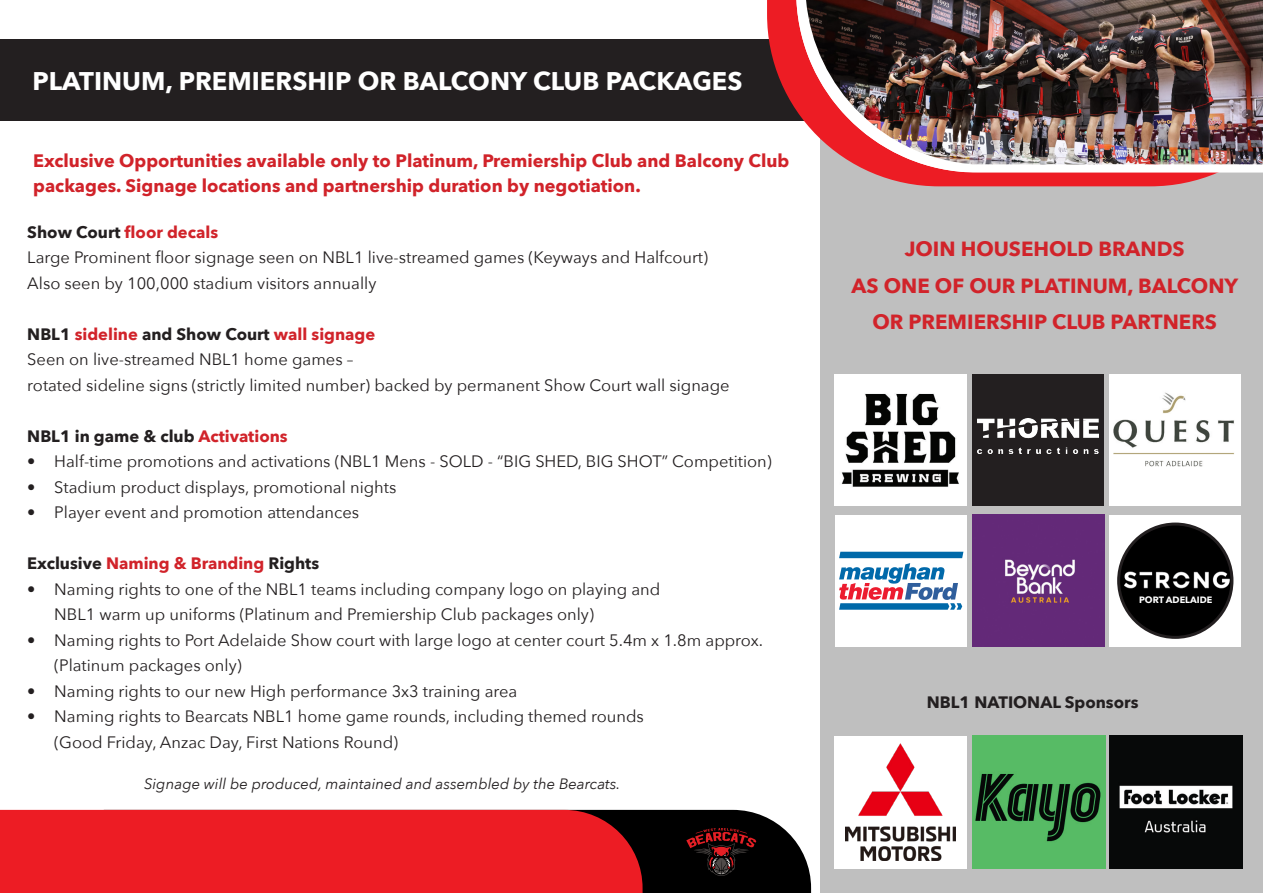
<style>
.page{position:relative;width:1263px;height:893px;background:#fff}
.page>*{position:absolute;margin:0;border:0;box-sizing:border-box;transform-origin:0 0}
.t1{font:700 25.5px "Avenir Next";color:#fff}
.t2{font:700 20.55px/36.6px "Avenir Next";color:#d1232a;text-align:center}
.t3{font:700 18px "Avenir Next";color:#d1232a}
.t4{font:16.5px/25.5px "Avenir Next";color:#231f20}
.t5{font:700 16.5px "Avenir Next";color:#231f20}
.t6{font:700 16.5px "Avenir Next";color:#d1232a}
.t7{font:italic 15px "Avenir Next";color:#231f20}
.t8{font:700 9.15px "Avenir Next";color:#fff}
.s1{color:#231f20}
.s2{color:#d1232a}
</style>
<div class="page">
<div style="left:821px;top:186px;width:442px;height:707px;background:#bfbfbf"></div>
<div style="left:0;top:39px;width:1263px;height:82px;background:#231f20"></div>
<svg style="left:642px;top:810px;width:169px;height:83px;background:#1f1f1f"></svg>
<div style="left:0;top:810px;width:642px;height:83px;background:#ed1c24"></div>
<svg style="left:686px;top:828px;width:70px;height:48px;background:#2e0d0e"></svg>
<svg style="left:767px;top:0;width:496px;height:186px;fill:#ed1c24"></svg>
<svg style="left:796px;top:0;width:467px;height:172px"></svg>
<img style="left:806px;top:0;width:457px;height:164px">
<img style="left:973px;top:515px;width:131px;height:132px">
<img style="left:834px;top:374px;width:132px;height:132px">
<img style="left:1109px;top:736px;width:133px;height:132px">
<div style="left:972px;top:374px;width:132px;height:132px;background:#231f20"></div>
<img style="left:978px;top:419px;width:120px;height:34px">
<div style="left:834px;top:515px;width:132px;height:132px;background:#fff"></div>
<svg style="left:839px;top:552px;width:124px;height:58px"></svg>
<div style="left:834px;top:736px;width:133px;height:132px;background:#fff"></div>
<img style="left:846px;top:743px;width:109px;height:118px">
<img style="left:973px;top:736px;width:132px;height:132px">
<div style="left:1109px;top:515px;width:132px;height:132px;background:#fff"></div>
<img style="left:1119px;top:525px;width:112px;height:112px">
<div style="left:1109px;top:374px;width:131px;height:132px;background:#fff"></div>
<img style="left:1113px;top:392px;width:121px;height:75px">
<div style="left:1117px;top:523px;width:116px;height:116px;border:3px solid #231f20;border-radius:50%"></div>
<p class="t1" style="left:32px;top:59px;width:711px">PLATINUM, PREMIERSHIP OR BALCONY CLUB PACKAGES</p>
<p class="t3" style="left:33px;top:145px;width:758px">Exclusive Opportunities available only to Platinum, Premiership Club and Balcony Club</p>
<p class="t3" style="left:33px;top:170px;width:609px">packages. Signage locations and partnership duration by negotiation.</p>
<p class="t6" style="left:27px;top:218px;width:192px"><span class="s1">Show Court</span> floor decals</p>
<p class="t4" style="left:27px;top:244px;width:682px">Large Prominent floor signage seen on NBL1 live-streamed games (Keyways and Halfcourt)</p>
<p class="t4" style="left:27px;top:270px;width:351px">Also seen by 100,000 stadium visitors annually</p>
<p class="t6" style="left:27px;top:320px;width:349px"><span class="s1">NBL1</span> sideline <span class="s1">and Show Court</span> wall signage</p>
<p class="t4" style="left:27px;top:346px;width:328px">Seen on live-streamed NBL1 home games –</p>
<p class="t4" style="left:27px;top:372px;width:704px">rotated sideline signs (strictly limited number) backed by permanent Show Court wall signage</p>
<p class="t5" style="left:27px;top:422px;width:262px">NBL1 in game &amp; club <span class="s2">Activations</span></p>
<p class="t4" style="left:27px;top:448px;width:746px">• Half-time promotions and activations (NBL1 Mens - SOLD - “BIG SHED, BIG SHOT” Competition)</p>
<p class="t4" style="left:27px;top:474px;width:371px">• Stadium product displays, promotional nights</p>
<p class="t4" style="left:27px;top:499px;width:333px">• Player event and promotion attendances</p>
<p class="t5" style="left:27px;top:549px;width:293px">Exclusive <span class="s2">Naming &amp; Branding</span> Rights</p>
<p class="t4" style="left:54px;top:576px;width:607px;text-indent:-27px">• Naming rights to one of the NBL1 teams including company logo on playing and<br>NBL1 warm up uniforms (Platinum and Premiership Club packages only)</p>
<p class="t4" style="left:54px;top:627px;width:710px;text-indent:-27px">• Naming rights to Port Adelaide Show court with large logo at center court 5.4m x 1.8m approx. (Platinum packages only)</p>
<p class="t4" style="left:27px;top:678px;width:491px">• Naming rights to our new High performance 3x3 training area</p>
<p class="t4" style="left:54px;top:703px;width:591px;text-indent:-27px">• Naming rights to Bearcats NBL1 home game rounds, including themed rounds (Good Friday, Anzac Day, First Nations Round)</p>
<p class="t7" style="left:144px;top:771px;width:478px">Signage will be produced, maintained and assembled by the Bearcats.</p>
<p class="t2" style="left:905px;top:230px;width:281px">JOIN HOUSEHOLD BRANDS</p>
<p class="t2" style="left:852px;top:267px;width:388px">AS ONE OF OUR PLATINUM, BALCONY<br>OR PREMIERSHIP CLUB PARTNERS</p>
<p class="t8" style="left:1139px;top:592px;width:75px">PORT ADELAIDE</p>
<p class="t5" style="left:927px;top:688px;width:213px">NBL1 NATIONAL Sponsors</p>
</div>
